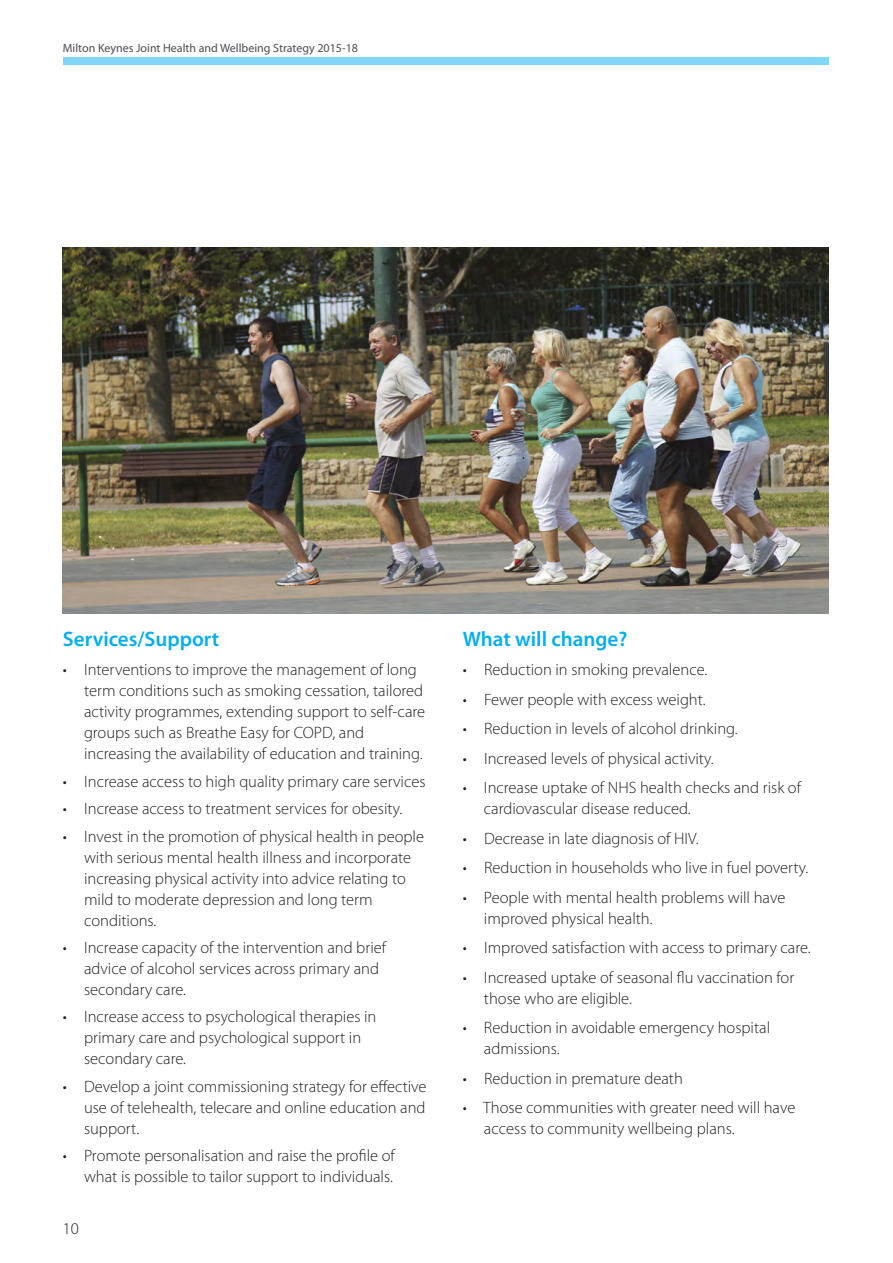
<style>
.page{position:relative;width:893px;height:1263px;background:#fff}
.page>*{position:absolute;margin:0;border:0;box-sizing:border-box;transform-origin:0 0}
.t1{font:600 21px "Myriad Pro";color:#00aeef}
.t2{font:300 16.5px/21px "Myriad Pro";color:#232122}
.t3{font:12px "Myriad Pro";color:#4c4f54}
</style>
<div class="page">
<div style="left:63px;top:57px;width:765px;height:8px;background:#80d6f6"></div>
<img style="left:63px;top:247px;width:765px;height:366px">
<p class="t3" style="left:63px;top:43px;width:297px">Milton Keynes Joint Health and Wellbeing Strategy 2015-18</p>
<p class="t1" style="left:63px;top:630px;width:158px">Services/Support</p>
<p class="t2" style="left:84px;top:661px;width:342px;text-indent:-21px">• Interventions to improve the management of long term conditions such as smoking cessation, tailored activity programmes, extending support to self-care groups such as Breathe Easy for COPD, and increasing the availability of education and training.</p>
<p class="t2" style="left:63px;top:772px;width:364px">• Increase access to high quality primary care services</p>
<p class="t2" style="left:63px;top:800px;width:341px">• Increase access to treatment services for obesity.</p>
<p class="t2" style="left:84px;top:827px;width:341px;text-indent:-21px">• Invest in the promotion of physical health in people with serious mental health illness and incorporate increasing physical activity into advice relating to mild to moderate depression and long term conditions.</p>
<p class="t2" style="left:84px;top:938px;width:303px;text-indent:-21px">• Increase capacity of the intervention and brief advice of alcohol services across primary and secondary care.</p>
<p class="t2" style="left:84px;top:1008px;width:294px;text-indent:-21px">• Increase access to psychological therapies in primary care and psychological support in secondary care.</p>
<p class="t2" style="left:84px;top:1077px;width:344px;text-align:justify;text-indent:-21px">• Develop a joint commissioning strategy for effective use of telehealth, telecare and online education and support.</p>
<p class="t2" style="left:63px;top:1146px;width:333px;text-align:right">• Promote personalisation and raise the profile of what is possible to tailor support to individuals.</p>
<p class="t2" style="left:63px;top:1219px;width:18px">10</p>
<p class="t1" style="left:463px;top:630px;width:166px">What will change?</p>
<p class="t2" style="left:463px;top:661px;width:246px">• Reduction in smoking prevalence.</p>
<p class="t2" style="left:463px;top:690px;width:244px">• Fewer people with excess weight.</p>
<p class="t2" style="left:463px;top:720px;width:276px">• Reduction in levels of alcohol drinking.</p>
<p class="t2" style="left:463px;top:749px;width:252px">• Increased levels of physical activity.</p>
<p class="t2" style="left:484px;top:779px;width:318px;text-indent:-21px">• Increase uptake of NHS health checks and risk of cardiovascular disease reduced.</p>
<p class="t2" style="left:463px;top:829px;width:237px">• Decrease in late diagnosis of HIV.</p>
<p class="t2" style="left:463px;top:859px;width:347px">• Reduction in households who live in fuel poverty.</p>
<p class="t2" style="left:484px;top:888px;width:303px;text-indent:-21px">• People with mental health problems will have improved physical health.</p>
<p class="t2" style="left:463px;top:939px;width:349px">• Improved satisfaction with access to primary care.</p>
<p class="t2" style="left:484px;top:968px;width:312px;text-indent:-21px">• Increased uptake of seasonal flu vaccination for those who are eligible.</p>
<p class="t2" style="left:484px;top:1019px;width:288px;text-indent:-21px">• Reduction in avoidable emergency hospital admissions.</p>
<p class="t2" style="left:463px;top:1069px;width:222px">• Reduction in premature death</p>
<p class="t2" style="left:484px;top:1099px;width:313px;text-indent:-21px">• Those communities with greater need will have access to community wellbeing plans.</p>
</div>
